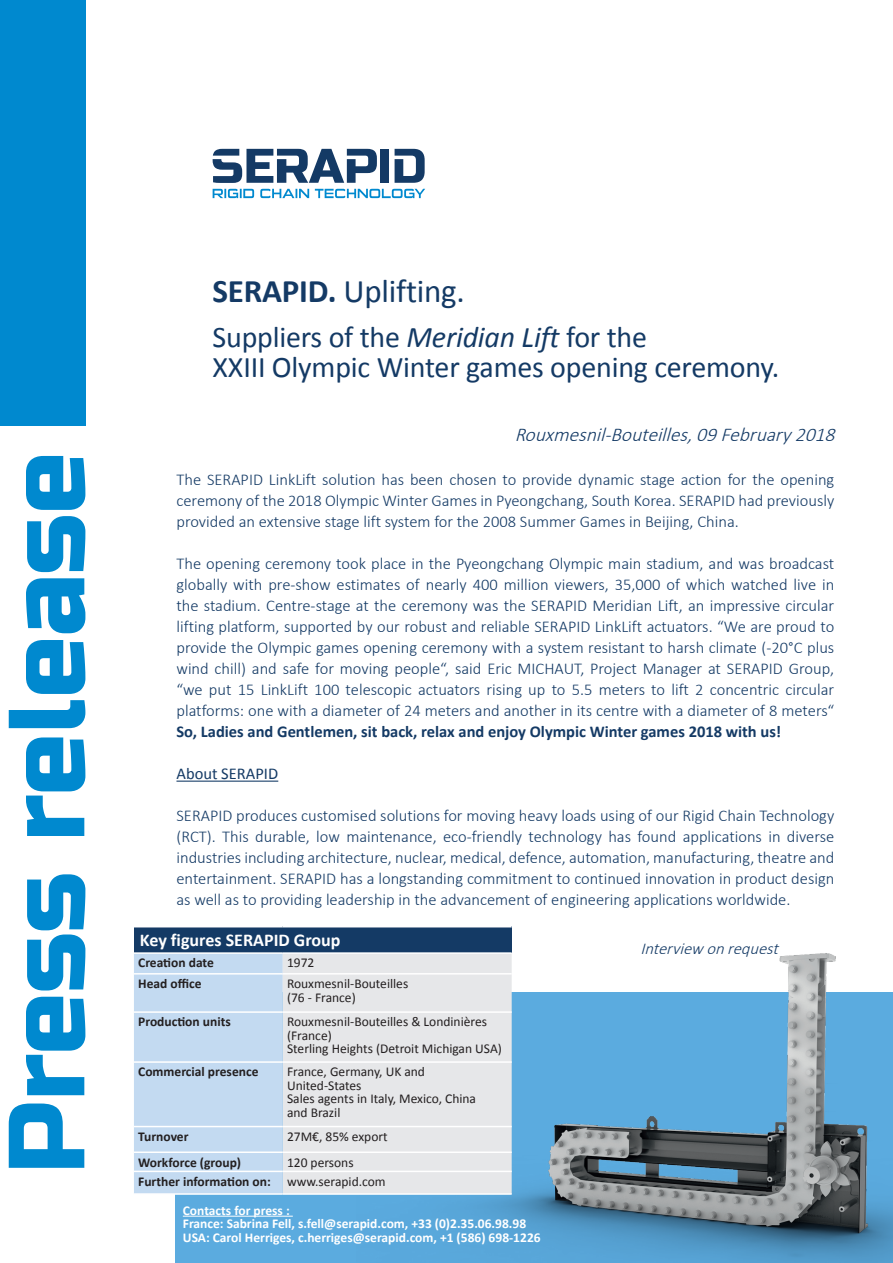
<style>
.page{position:relative;width:893px;height:1263px;background:#fff}
.page>*{position:absolute;margin:0;border:0;box-sizing:border-box;transform-origin:0 0}
.t1{font:108px "Russo One";color:#0089cf;scale:.96 1}
.t2{font:33px "Calibri";letter-spacing:-.005em;color:#143a65}
.t3{font:30px/30px "Calibri";letter-spacing:-.005em;color:#143a65}
.t4{font:italic 300 19.5px "Calibri";color:#143a65}
.t5{font:700 18px "Calibri";color:#fff}
.t6{font:300 16.5px/21px "Calibri";color:#143a65;text-align:justify}
.t7{font:700 16.5px "Calibri";color:#143a65}
.t8{font:italic 300 16.5px "Calibri";color:#143a65}
.t9{font:16.5px "Calibri";color:#143a65}
.t10{font:13.5px/13.5px "Calibri";color:#231f20}
.t11{font:700 13.5px/13.5px "Calibri";color:#fff}
.t12{font:700 13.5px "Calibri";color:#231f20}
.s1{font-weight:700}
.s2{font-style:italic}
</style>
<div class="page">
<div style="left:0;top:0;width:85px;height:425px;background:#0089cf"></div>
<svg style="left:213px;top:189px;width:212px;height:9px"></svg>
<svg style="left:395px;top:149px;width:30px;height:34px"></svg>
<div style="left:380px;top:149px;width:9px;height:34px;background:#143a65"></div>
<svg style="left:213px;top:149px;width:164px;height:34px"></svg>
<div style="left:176px;top:993px;width:717px;height:270px;background:#5babdf"></div>
<img style="left:477px;top:953px;width:416px;height:310px">
<hr style="left:176px;top:781px;width:102px;height:1px;background:#143a65">
<div style="left:134px;top:927px;width:378px;height:26px;background:#143a65"></div>
<div style="left:134px;top:954px;width:149px;height:239px;background:#c3daf1"></div>
<div style="left:283px;top:954px;width:229px;height:239px;background:#e6e7e9"></div>
<hr style="left:134px;top:952px;width:149px;height:2px;background:#fff">
<hr style="left:283px;top:952px;width:229px;height:2px;background:#fff">
<hr style="left:134px;top:973px;width:149px;height:1px;background:#fff">
<hr style="left:283px;top:973px;width:229px;height:1px;background:#fff">
<hr style="left:134px;top:1011px;width:149px;height:2px;background:#fff">
<hr style="left:283px;top:1011px;width:229px;height:2px;background:#fff">
<hr style="left:134px;top:1061px;width:149px;height:2px;background:#fff">
<hr style="left:283px;top:1061px;width:229px;height:2px;background:#fff">
<hr style="left:134px;top:1126px;width:149px;height:1px;background:#fff">
<hr style="left:283px;top:1126px;width:229px;height:1px;background:#fff">
<hr style="left:134px;top:1151px;width:149px;height:2px;background:#fff">
<hr style="left:283px;top:1151px;width:229px;height:2px;background:#fff">
<hr style="left:134px;top:1170px;width:149px;height:2px;background:#fff">
<hr style="left:283px;top:1170px;width:229px;height:2px;background:#fff">
<hr style="left:134px;top:1193px;width:149px;height:2px;background:#fff">
<hr style="left:283px;top:1193px;width:229px;height:2px;background:#fff">
<hr style="left:183px;top:1216px;width:110px;height:1px;background:#fff">
<h1 class="t1" style="left:-16px;top:1174px;width:754px;rotate:-90deg">Press release</h1>
<h2 class="t2" style="left:213px;top:270px;width:254px"><span class="s1">SERAPID.</span> Uplifting.</h2>
<h3 class="t3" style="left:213px;top:322px;width:568px">Suppliers of the <span class="s2">Meridian Lift</span> for the<br>XXIII Olympic Winter games opening ceremony.</h3>
<p class="t4" style="left:515px;top:423px;width:328px">Rouxmesnil-Bouteilles,09February2018</p>
<p class="t6" style="left:176px;top:469px;width:659px">The SERAPID LinkLift solution has been chosen to provide dynamic stage action for the opening ceremony of the 2018 Olympic Winter Games in Pyeongchang, South Korea. SERAPID had previously provided an extensive stage lift system for the 2008 Summer Games in Beijing, China.</p>
<p class="t6" style="left:176px;top:553px;width:659px">The opening ceremony took place in the Pyeongchang Olympic main stadium, and was broadcast globally with pre-show estimates of nearly 400 million viewers, 35,000 of which watched live in the stadium. Centre-stage at the ceremony was the SERAPID Meridian Lift, an impressive circular lifting platform, supported by our robust and reliable SERAPID LinkLift actuators. “We are proud to provide the Olympic games opening ceremony with a system resistant to harsh climate (-20°C plus wind chill) and safe for moving people“, said Eric MICHAUT, Project Manager at SERAPID Group, “we put 15 LinkLift 100 telescopic actuators rising up to 5.5 meters to lift 2 concentric circular platforms: one with a diameter of 24 meters and another in its centre with a diameter of 8 meters“</p>
<p class="t7" style="left:176px;top:721px;width:606px">So, Ladies and Gentlemen, sit back, relax and enjoy Olympic Winter games 2018 with us!</p>
<p class="t9" style="left:176px;top:763px;width:103px">About SERAPID</p>
<p class="t6" style="left:176px;top:805px;width:659px">SERAPID produces customised solutions for moving heavy loads using of our Rigid Chain Technology (RCT). This durable, low maintenance, eco-friendly technology has found applications in diverse industries including architecture, nuclear, medical, defence, automation, manufacturing, theatre and entertainment. SERAPID has a longstanding commitment to continued innovation in product design as well as to providing leadership in the advancement of engineering applications worldwide.</p>
<p class="t5" style="left:140px;top:929px;width:202px">Key figures SERAPID Group</p>
<p class="t12" style="left:138px;top:954px;width:77px">Creation date</p>
<p class="t10" style="left:287px;top:956px;width:29px">1972</p>
<p class="t12" style="left:138px;top:975px;width:65px">Head office</p>
<p class="t10" style="left:287px;top:977px;width:123px">Rouxmesnil-Bouteilles (76 - France)</p>
<p class="t12" style="left:138px;top:1013px;width:94px">Production units</p>
<p class="t10" style="left:287px;top:1015px;width:216px">Rouxmesnil-Bouteilles &amp; Londinières (France)<br>Sterling Heights (Detroit Michigan USA)</p>
<p class="t12" style="left:138px;top:1063px;width:122px">Commercial presence</p>
<p class="t10" style="left:287px;top:1065px;width:191px">France, Germany, UK and<br>United-States<br>Sales agents in Italy, Mexico, China and Brazil</p>
<p class="t12" style="left:138px;top:1128px;width:52px">Turnover</p>
<p class="t10" style="left:287px;top:1130px;width:102px">27M€, 85% export</p>
<p class="t12" style="left:138px;top:1153px;width:104px">Workforce (group)</p>
<p class="t10" style="left:138px;top:1152px;width:249px;line-height:19.2px;text-indent:149px">120 persons<br><span class="s1">Further information on:</span> www.serapid.com</p>
<p class="t11" style="left:183px;top:1203px;width:359px">Contacts for press :<br>France: Sabrina Fell, s.fell@serapid.com, +33 (0)2.35.06.98.98<br>USA: Carol Herriges, c.herriges@serapid.com, +1 (586) 698-1226</p>
<p class="t8" style="left:640px;top:938px;width:144px">Interview onrequest</p>
</div>
